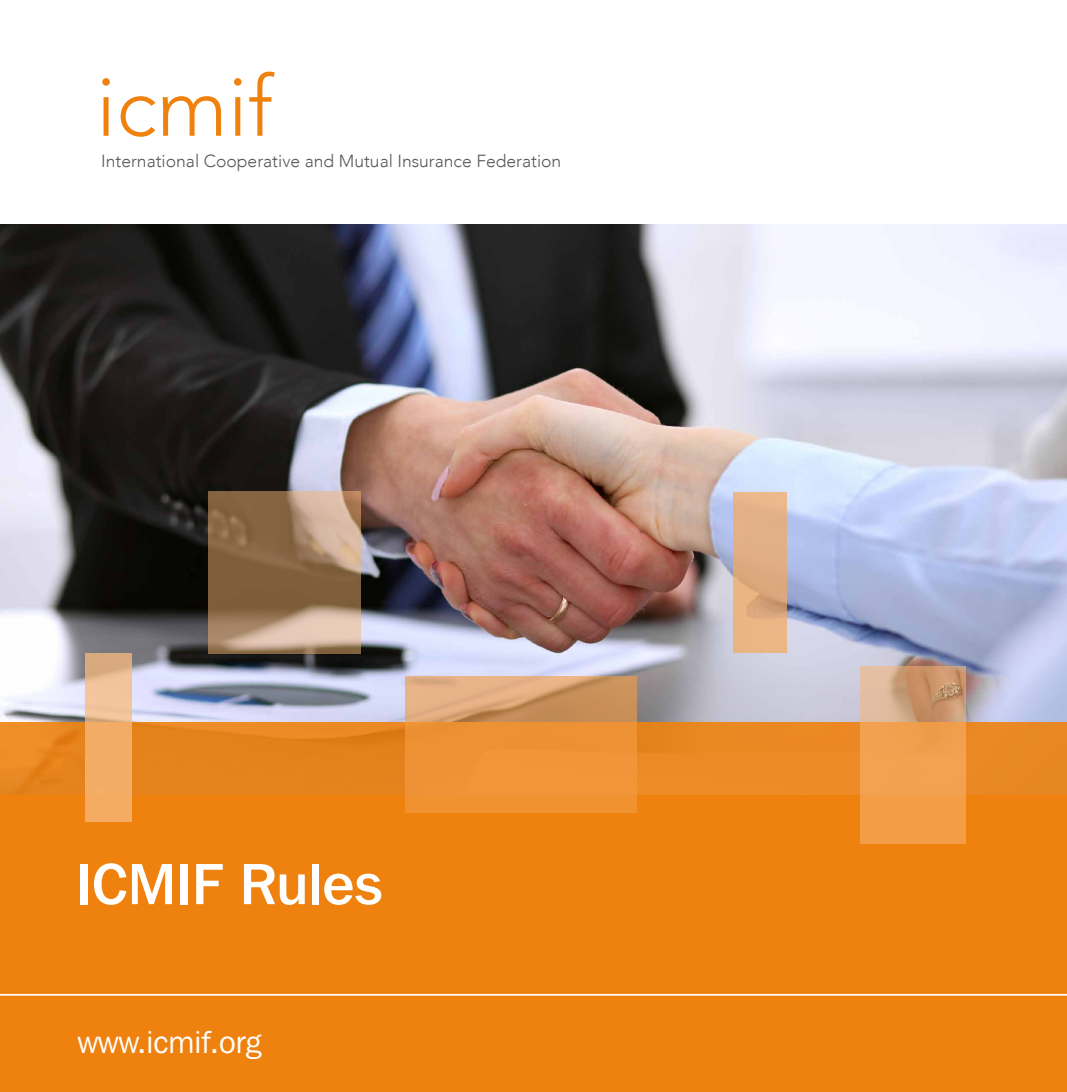
<style>
.page{position:relative;width:1067px;height:1092px;background:#fff}
.page>*{position:absolute;margin:0;border:0;box-sizing:border-box;transform-origin:0 0}
.t1{font:500 57.75px "Franklin Gothic IT Cby BT";color:#fff}
.t2{font:31.5px "Franklin Gothic IT Cby BT";color:#fff}
.t3{font:300 17.5px "Avenir";color:#58585a}
</style>
<div class="page">
<img style="left:0;top:224px;width:1067px;height:498px">
<div style="left:0;top:795px;width:1067px;height:296px;background:#ef820f"></div>
<hr style="left:0;top:993px;width:1067px;height:2px;background:#fff">
<div style="left:0;top:722px;width:1067px;height:73px;background:#e88723"></div>
<svg style="left:860px;top:666px;width:105px;height:177px;background:#e7a05b"></svg>
<svg style="left:405px;top:676px;width:232px;height:136px;background:#e59648"></svg>
<svg style="left:733px;top:492px;width:54px;height:160px;background:#e2af83"></svg>
<svg style="left:208px;top:491px;width:152px;height:163px;background:#9f7f61"></svg>
<svg style="left:85px;top:652px;width:47px;height:169px;background:#eeb176"></svg>
<svg style="left:102px;top:78px;width:8px;height:58px"></svg>
<svg style="left:121px;top:96px;width:34px;height:41px"></svg>
<svg style="left:163px;top:96px;width:58px;height:40px"></svg>
<svg style="left:234px;top:78px;width:7px;height:58px"></svg>
<svg style="left:249px;top:72px;width:26px;height:64px"></svg>
<p class="t3" style="left:101px;top:150px;width:461px">International Cooperative and Mutual Insurance Federation</p>
<h1 class="t1" style="left:76px;top:847px;width:308px">ICMIF Rules</h1>
<h2 class="t2" style="left:77px;top:1022px;width:185px">www.icmif.org</h2>
</div>
